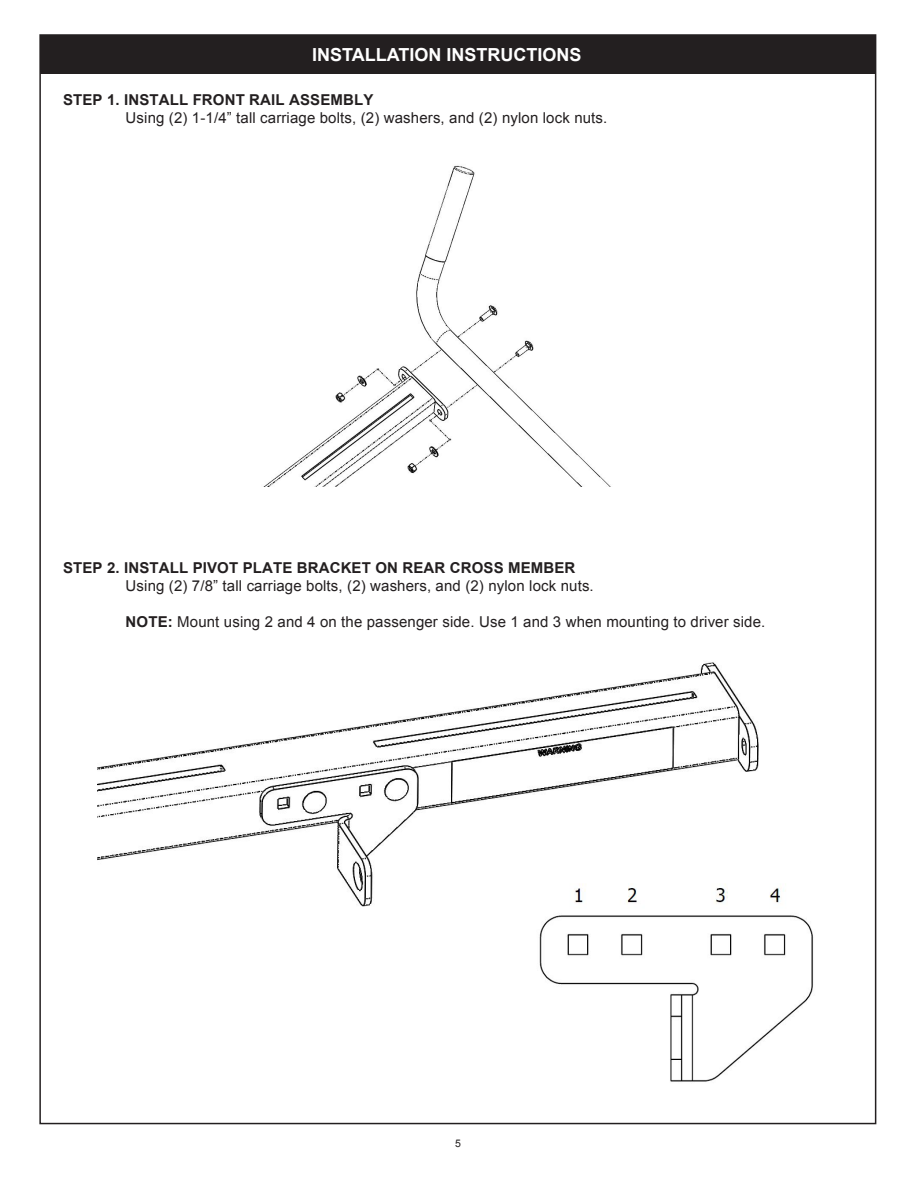
<style>
.page{position:relative;width:918px;height:1188px;background:#fff}
.page>*{position:absolute;margin:0;border:0;box-sizing:border-box;transform-origin:0 0}
.t1{font:700 18px "Arial";color:#fff}
.t2{font:15px "Arial";letter-spacing:.01em;color:#231f20}
.t3{font:700 15px "Arial";letter-spacing:.01em;color:#231f20}
.t4{font:10.5px "Arial";color:#231f20}
.s1{font-weight:700}
</style>
<div class="page">
<img style="left:98px;top:662px;width:661px;height:245px">
<div style="left:40px;top:35px;width:836px;height:38px;background:#231f20"></div>
<img style="left:264px;top:165px;width:346px;height:321px">
<img style="left:520px;top:875px;width:294px;height:207px">
<p class="t1" style="left:312px;top:42px;width:271px">INSTALLATION INSTRUCTIONS</p>
<p class="t3" style="left:63px;top:89px;width:312px">STEP 1. INSTALL FRONT RAIL ASSEMBLY</p>
<p class="t2" style="left:126px;top:108px;width:483px">Using (2) 1-1/4” tall carriage bolts, (2) washers, and (2) nylon lock nuts.</p>
<p class="t3" style="left:63px;top:557px;width:514px">STEP 2. INSTALL PIVOT PLATE BRACKET ON REAR CROSS MEMBER</p>
<p class="t2" style="left:126px;top:576px;width:470px">Using (2) 7/8” tall carriage bolts, (2) washers, and (2) nylon lock nuts.</p>
<p class="t2" style="left:126px;top:612px;width:641px"><span class="s1">NOTE:</span> Mount using 2 and 4 on the passenger side. Use 1 and 3 when mounting to driver side.</p>
<p class="t4" style="left:455px;top:1137px;width:7px">5</p>
</div>
